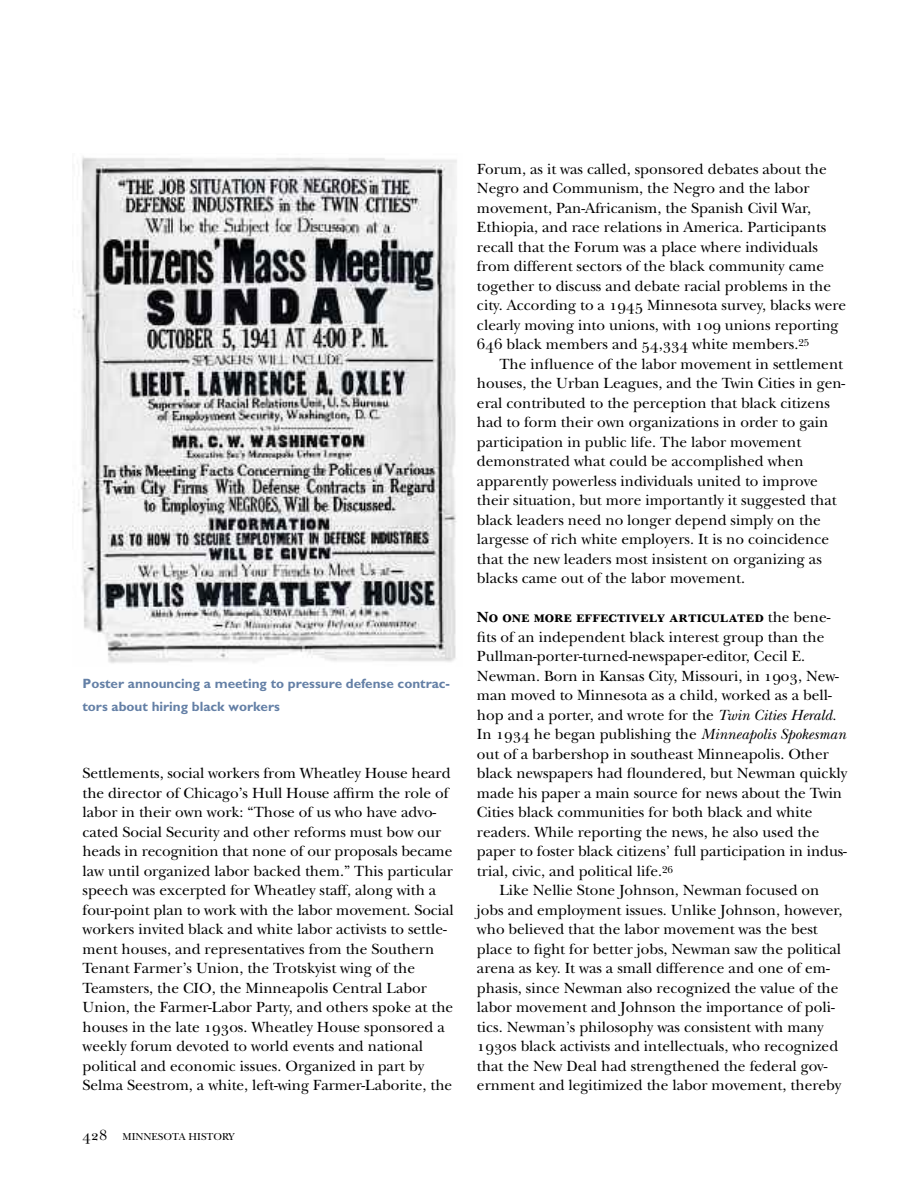
<style>
.page{position:relative;width:918px;height:1188px;background:#fff}
.page>*{position:absolute;margin:0;border:0;box-sizing:border-box;transform-origin:0 0}
.t1{font:15.3px/19.5px "New Baskerville";color:#000}
.t2{font:15.3px "New Baskerville Bold SC";color:#000}
.t3{font:700 13.5px/22.5px "Gill Sans";color:#6480a6}
.t4{font:10.5px "New Baskerville";color:#000}
.s1{font-family:"New Baskerville SC"}
.s2{font-family:"New Baskerville SC";font-size:15px}
.s3{font-family:"New Baskerville"}
.s4{font-family:"New Baskerville Italic Os F"}
</style>
<div class="page">
<img style="left:74px;top:156px;width:383px;height:507px">
<p class="t3" style="left:82px;top:674px;width:369px">Poster announcing a meeting to pressure defense contrac&shy;tors about hiring black workers</p>
<p class="t1" style="left:82px;top:766px;width:373px">Settlements, social workers from Wheatley House heard the director of Chicago’s Hull House affirm the role of labor in their own work: “Those of us who have advo&shy;cated Social Security and other reforms must bow our heads in recognition that none of our proposals became law until organized labor backed them.” This particular speech was excerpted for Wheatley staff, along with a four-point plan to work with the labor movement. Social workers invited black and white labor activists to settle&shy;ment houses, and representatives from the Southern Tenant Farmer’s Union, the Trotskyist wing of the Teamsters, the CIO, the Minneapolis Central Labor Union, the Farmer-Labor Party, and others spoke at the houses in the late <span class="s1">1930</span>s. Wheatley House sponsored a weekly forum devoted to world events and national political and economic issues. Organized in part by Selma Seestrom, a white, left-wing Farmer-Laborite, the</p>
<p class="t4" style="left:82px;top:1133px;width:153px"><span class="s2">428</span> MINNESOTA HISTORY</p>
<p class="t1" style="left:477px;top:161px;width:371px">Forum, as it was called, sponsored debates about the Negro and Communism, the Negro and the labor movement, Pan-Africanism, the Spanish Civil War, Ethiopia, and race relations in America. Participants recall that the Forum was a place where individuals from different sectors of the black community came together to discuss and debate racial problems in the city. According to a <span class="s1">1945</span> Minnesota survey, blacks were clearly moving into unions, with <span class="s1">109</span> unions reporting <span class="s1">646</span> black members and <span class="s1">54</span>,<span class="s1">334</span> white members.<sup>25</sup></p>
<p class="t1" style="left:477px;top:356px;width:370px;text-indent:22px">The influence of the labor movement in settlement houses, the Urban Leagues, and the Twin Cities in gen&shy;eral contributed to the perception that black citizens had to form their own organizations in order to gain participation in public life. The labor movement demonstrated what could be accomplished when apparently powerless individuals united to improve their situation, but more importantly it suggested that black leaders need no longer depend simply on the largesse of rich white employers. It is no coincidence that the new leaders most insistent on organizing as blacks came out of the labor movement.</p>
<p class="t2" style="left:477px;top:612px;width:355px">No one more effectively articulated <span class="s3">the bene-</span></p>
<p class="t1" style="left:477px;top:629px;width:349px">fits of an independent black interest group than the</p>
<p class="t1" style="left:477px;top:649px;width:330px">Pullman-porter-turned-newspaper-editor, Cecil E.</p>
<p class="t1" style="left:477px;top:668px;width:363px">Newman. Born in Kansas City, Missouri, in <span class="s1">1903</span>, New-</p>
<p class="t1" style="left:477px;top:688px;width:356px">man moved to Minnesota as a child, worked as a bell-</p>
<p class="t1" style="left:477px;top:707px;width:361px">hop and a porter, and wrote for the <span class="s4">Twin Cities Herald.</span></p>
<p class="t1" style="left:477px;top:727px;width:370px">In <span class="s1">1934</span> he began publishing the <span class="s4">Minneapolis Spokesman</span></p>
<p class="t1" style="left:477px;top:746px;width:353px">out of a barbershop in southeast Minneapolis. Other</p>
<p class="t1" style="left:477px;top:766px;width:372px">black newspapers had floundered, but Newman quickly</p>
<p class="t1" style="left:477px;top:785px;width:367px">made his paper a main source for news about the Twin</p>
<p class="t1" style="left:477px;top:805px;width:337px">Cities black communities for both black and white</p>
<p class="t1" style="left:477px;top:824px;width:344px">readers. While reporting the news, he also used the</p>
<p class="t1" style="left:477px;top:844px;width:372px">paper to foster black citizens’ full participation in indus-</p>
<p class="t1" style="left:477px;top:863px;width:197px">trial, civic, and political life.<sup>26</sup></p>
<p class="t1" style="left:499px;top:883px;width:322px">Like Nellie Stone Johnson, Newman focused on</p>
<p class="t1" style="left:477px;top:902px;width:367px">jobs and employment issues. Unlike Johnson, however,</p>
<p class="t1" style="left:477px;top:922px;width:342px">who believed that the labor movement was the best</p>
<p class="t1" style="left:477px;top:941px;width:366px">place to fight for better jobs, Newman saw the political</p>
<p class="t1" style="left:477px;top:961px;width:354px">arena as key. It was a small difference and one of em-</p>
<p class="t1" style="left:477px;top:980px;width:363px">phasis, since Newman also recognized the value of the</p>
<p class="t1" style="left:477px;top:1000px;width:359px">labor movement and Johnson the importance of poli-</p>
<p class="t1" style="left:477px;top:1019px;width:348px">tics. Newman’s philosophy was consistent with many</p>
<p class="t1" style="left:477px;top:1039px;width:363px"><span class="s1">1930</span>s black activists and intellectuals, who recognized</p>
<p class="t1" style="left:477px;top:1058px;width:352px">that the New Deal had strengthened the federal gov-</p>
<p class="t1" style="left:477px;top:1078px;width:366px">ernment and legitimized the labor movement, thereby</p>
</div>
